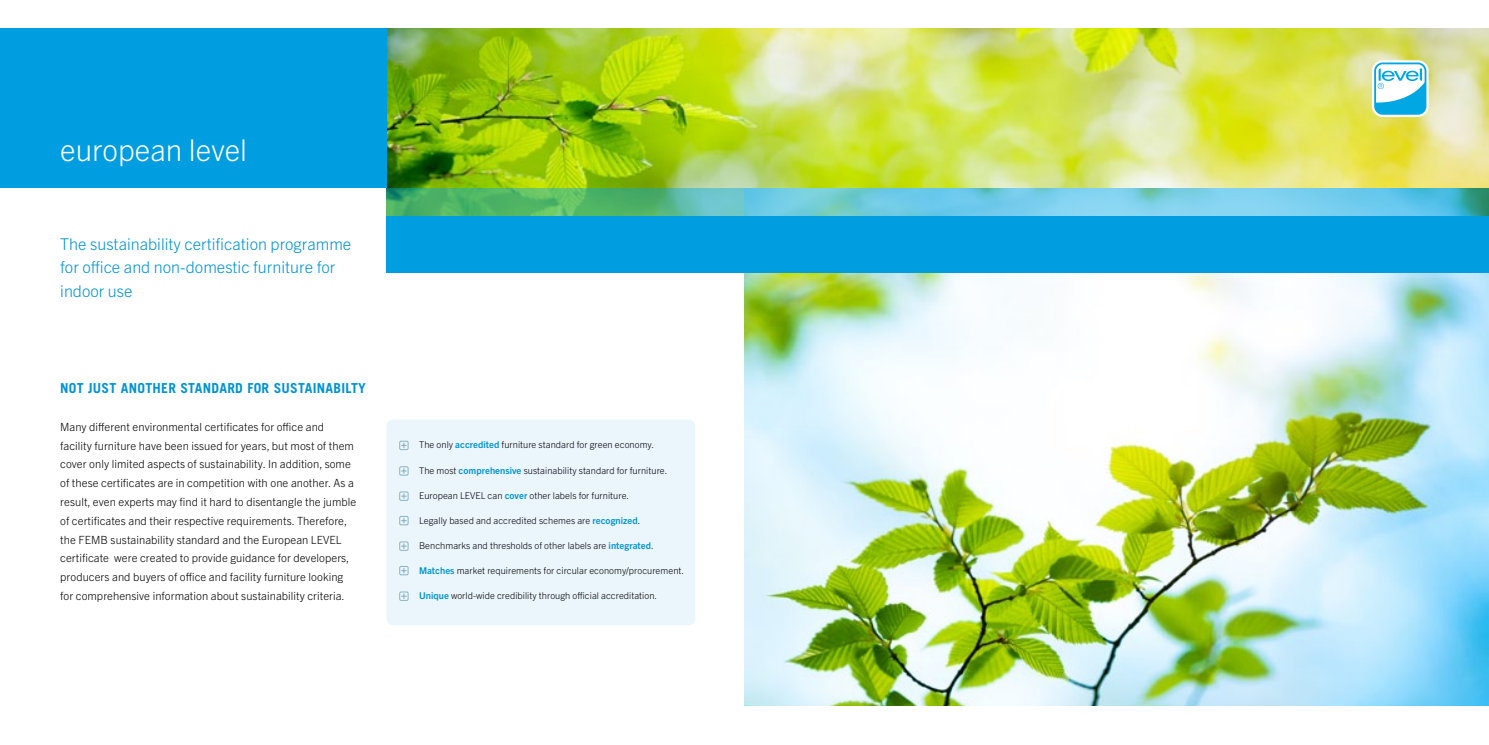
<style>
.page{position:relative;width:1489px;height:745px;background:#fff}
.page>*{position:absolute;margin:0;border:0;box-sizing:border-box;transform-origin:0 0}
.t1{font:300 30px "Trade Gothic Next LT Pro";color:#fff}
.t2{font:300 16.25px/23.1px "Trade Gothic Next LT Pro";color:#0093d1}
.t3{font:700 13.75px "Trade Gothic LT Std";letter-spacing:.02em;color:#0093d1}
.t4{font:300 11.25px/18.8px "Trade Gothic Next LT Pro";letter-spacing:.005em;color:#000}
.t5{font:300 9.38px "Trade Gothic Next LT Pro";letter-spacing:.005em;color:#000}
.s1{font-weight:700;color:#0093d1}
</style>
<div class="page">
<img style="left:386px;top:28px;width:1102px;height:160px">
<div style="left:386px;top:419px;width:309px;height:206px;background:#ebf6fc;border-radius:7px"></div>
<img style="left:744px;top:273px;width:744px;height:432px">
<div style="left:399px;top:440px;width:9px;height:10px;border:1px solid #8ab3c5"></div>
<svg style="left:401px;top:442px;width:5px;height:6px"></svg>
<div style="left:399px;top:466px;width:9px;height:9px;border:1px solid #8ab3c5"></div>
<svg style="left:401px;top:468px;width:5px;height:5px"></svg>
<div style="left:399px;top:491px;width:9px;height:9px;border:1px solid #8ab3c5"></div>
<svg style="left:401px;top:493px;width:5px;height:5px"></svg>
<div style="left:399px;top:515px;width:9px;height:10px;border:1px solid #8ab3c5"></div>
<svg style="left:401px;top:518px;width:5px;height:5px"></svg>
<div style="left:399px;top:541px;width:9px;height:9px;border:1px solid #8ab3c5"></div>
<svg style="left:401px;top:543px;width:5px;height:5px"></svg>
<div style="left:399px;top:565px;width:9px;height:10px;border:1px solid #8ab3c5"></div>
<svg style="left:401px;top:568px;width:5px;height:5px"></svg>
<div style="left:399px;top:591px;width:9px;height:9px;border:1px solid #8ab3c5"></div>
<svg style="left:401px;top:593px;width:5px;height:5px"></svg>
<svg style="left:386px;top:188px;width:1102px;height:28px;background:#67c4c1"></svg>
<div style="left:0;top:28px;width:386px;height:160px;background:#009ee0"></div>
<svg style="left:1371px;top:60px;width:57px;height:57px"></svg>
<div style="left:1373px;top:62px;width:53px;height:53px;background:#00a7e3;border-radius:8px"></div>
<svg style="left:1375px;top:64px;width:49px;height:38px"></svg>
<div style="left:386px;top:216px;width:1102px;height:57px;background:#009ee0"></div>
<h1 class="t1" style="left:60px;top:129px;width:188px">european level</h1>
<h2 class="t2" style="left:60px;top:231px;width:292px">The sustainability certification programme for office and non-domestic furniture for indoor use</h2>
<p class="t3" style="left:60px;top:379px;width:307px">NOT JUST ANOTHER STANDARD FOR SUSTAINABILTY</p>
<p class="t4" style="left:60px;top:416px;width:298px">Many different environmental certificates for office and facility furniture have been issued for years, but most of them cover only limited aspects of sustainability. In addition, some of these certificates are in competition with one another. As a result, even experts may find it hard to disentangle the jumble of certificates and their respective requirements. Therefore, the FEMB sustainability standard and the European LEVEL certificate were created to provide guidance for developers, producers and buyers of office and facility furniture looking for comprehensive information about sustainability criteria.</p>
<p class="t5" style="left:419px;top:438px;width:236px">The only <span class="s1">accredited</span> furniture standard for green economy.</p>
<p class="t5" style="left:419px;top:463px;width:250px">The most <span class="s1">comprehensive</span> sustainability standard for furniture.</p>
<p class="t5" style="left:419px;top:488px;width:211px">European LEVEL can <span class="s1">cover</span> other labels for furniture.</p>
<p class="t5" style="left:419px;top:513px;width:223px">Legally based and accredited schemes are <span class="s1">recognized</span>.</p>
<p class="t5" style="left:419px;top:538px;width:236px">Benchmarks and thresholds of other labels are <span class="s1">integrated</span>.</p>
<p class="t5" style="left:419px;top:563px;width:266px"><span class="s1">Matches</span> market requirements for circular economy/procurement.</p>
<p class="t5" style="left:419px;top:588px;width:239px"><span class="s1">Unique</span> world-wide credibility through official accreditation.</p>
</div>
